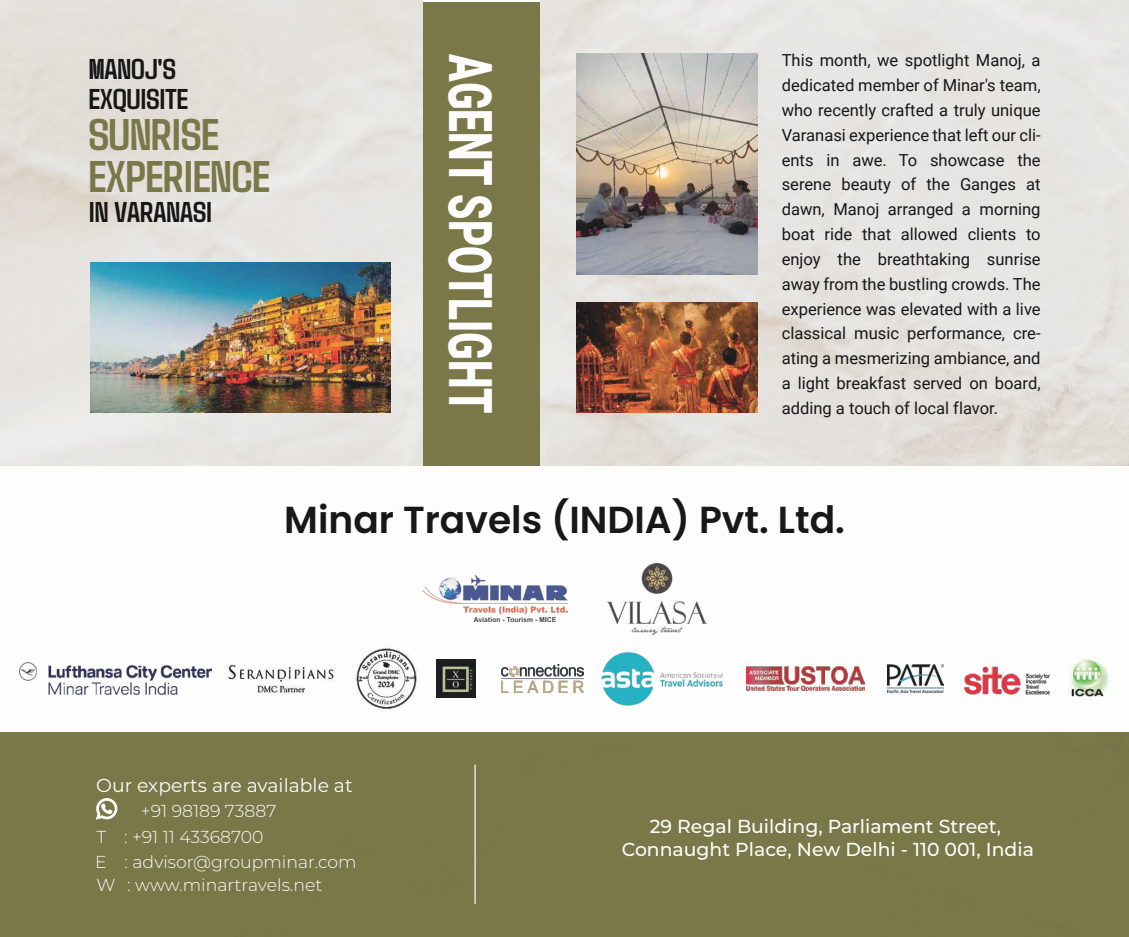
<style>
.page{position:relative;width:1129px;height:937px;background:#fff}
.page>*{position:absolute;margin:0;border:0;box-sizing:border-box;transform-origin:0 0}
.t1{font:900 59.7px "Roboto";color:#fff;scale:.68 1}
.t2{font:700 44.4px/41.4px "Agdasima";color:#6e6b37}
.t3{font:600 37.65px "Poppins";color:#010101}
.t4{font:700 28.72px/30.1px "Agdasima";color:#000}
.t5{font:500 18.83px/22.6px "Montserrat";color:#fff;text-align:center}
.t6{font:18.83px "Montserrat";color:#fff}
.t7{font:300 17.33px/25.1px "Montserrat";color:#fff}
.t8{font:16.58px/24.8px "Roboto";color:#000;text-align:justify}
</style>
<div class="page">
<img style="left:0;top:0;width:1129px;height:466px">
<div style="left:423px;top:0;width:117px;height:466px;background:#7a7748"></div>
<div style="left:0;top:731px;width:1129px;height:205px;background:#7a7748"></div>
<img style="left:576px;top:54px;width:181px;height:220px">
<img style="left:576px;top:302px;width:181px;height:110px">
<img style="left:90px;top:262px;width:301px;height:150px">
<hr style="left:423px;top:0;width:117px;height:1px;background:#fff">
<img style="left:607px;top:563px;width:100px;height:71px">
<img style="left:422px;top:576px;width:145px;height:46px">
<img style="left:501px;top:664px;width:83px;height:28px">
<img style="left:227px;top:663px;width:109px;height:31px">
<img style="left:747px;top:666px;width:117px;height:24px">
<img style="left:887px;top:664px;width:56px;height:29px">
<img style="left:964px;top:666px;width:87px;height:29px">
<img style="left:1068px;top:657px;width:41px;height:43px">
<img style="left:436px;top:659px;width:39px;height:39px">
<img style="left:355px;top:646px;width:63px;height:64px">
<img style="left:601px;top:652px;width:122px;height:54px">
<img style="left:18px;top:662px;width:193px;height:33px">
<hr style="left:474px;top:764px;width:1px;height:140px;background:#fff">
<svg style="left:96px;top:798px;width:21px;height:22px"></svg>
<h3 class="t4" style="left:89px;top:53px;width:101px">MANOJ'S<br>EXQUISITE</h3>
<h2 class="t2" style="left:89px;top:114px;width:183px">SUNRISE<br>EXPERIENCE</h2>
<h3 class="t4" style="left:89px;top:196px;width:125px">IN VARANASI</h3>
<h1 class="t1" style="left:512px;top:54px;width:529px;rotate:90deg">AGENT SPOTLIGHT</h1>
<p class="t8" style="left:782px;top:47px;width:260px">This month, we spotlight Manoj, a dedicated member of Minar's team, who recently crafted a truly unique Varanasi experience that left our cli&shy;ents in awe. To showcase the serene beauty of the Ganges at dawn, Manoj arranged a morning boat ride that allowed clients to enjoy the breathtaking sunrise away from the bustling crowds. The experience was elevated with a live classical music performance, cre&shy;ating a mesmerizing ambiance, and a light breakfast served on board, adding a touch of local flavor.</p>
<h3 class="t3" style="left:284px;top:498px;width:562px">Minar Travels (INDIA) Pvt. Ltd.</h3>
<p class="t6" style="left:96px;top:772px;width:258px">Our experts are available at</p>
<p class="t7" style="left:95px;top:824px;width:263px">T : +91 11 43368700<br>E : advisor@groupminar.com</p>
<p class="t7" style="left:96px;top:872px;width:227px">W : www.minartravels.net</p>
<p class="t7" style="left:141px;top:798px;width:137px">+91 98189 73887</p>
<p class="t5" style="left:622px;top:814px;width:414px">29 Regal Building, Parliament Street,<br>Connaught Place, New Delhi - 110 001, India</p>
</div>
